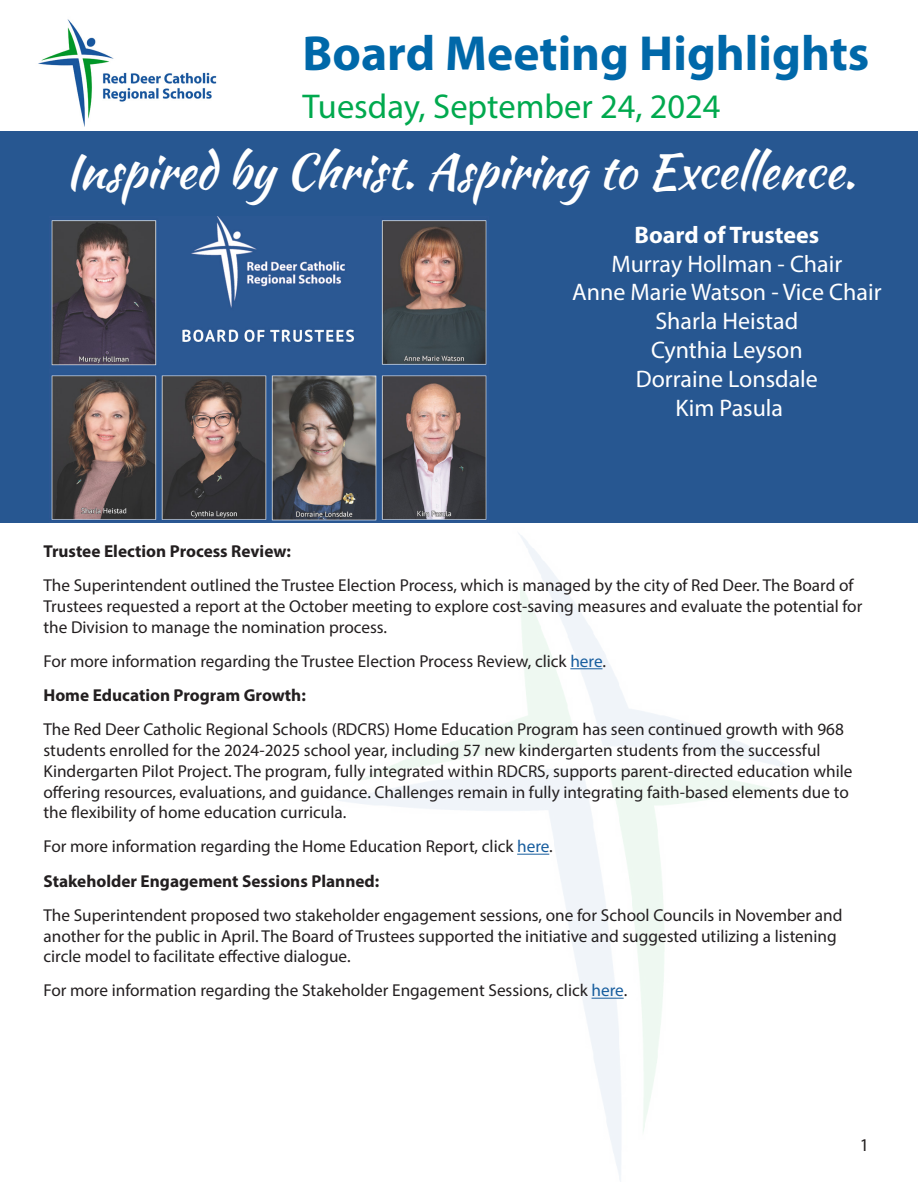
<style>
.page{position:relative;width:918px;height:1188px;background:#fff}
.page>*{position:absolute;margin:0;border:0;box-sizing:border-box;transform-origin:0 0}
.t1{font:700 49.5px "Myriad Pro";color:#0068a9}
.t2{font:48px "Kaushan Script";color:#fff}
.t3{font:34.5px "Myriad Pro";color:#00a94e}
.t4{font:24px/28.8px "Myriad Pro";color:#fff;text-align:center}
.t5{font:18px "Myriad Pro";color:#231f20}
.t6{font:17.25px/20.7px "Myriad Pro";color:#231f20}
.t7{font:700 17.25px "Myriad Pro";color:#231f20}
.s1{font-weight:700}
.s2{color:#175d9e}
</style>
<div class="page">
<img style="left:30px;top:19px;width:197px;height:113px">
<div style="left:0;top:132px;width:918px;height:391px;background:#275791"></div>
<img style="left:51px;top:216px;width:436px;height:305px">
<hr style="left:570px;top:668px;width:32px;height:1px;background:#175d9e">
<hr style="left:517px;top:854px;width:32px;height:1px;background:#175d9e">
<hr style="left:592px;top:998px;width:32px;height:1px;background:#175d9e">
<p class="t1" style="left:302px;top:21px;width:569px">Board Meeting Highlights</p>
<p class="t3" style="left:302px;top:85px;width:420px">Tuesday, September 24, 2024</p>
<p class="t2" style="left:65px;top:136px;width:792px">Inspired by Christ. Aspiring to Excellence.</p>
<p class="t4" style="left:572px;top:220px;width:311px"><span class="s1">Board of Trustees<br></span>Murray Hollman - Chair<br>Anne Marie Watson - Vice Chair<br>Sharla Heistad<br>Cynthia Leyson<br>Dorraine Lonsdale<br>Kim Pasula</p>
<p class="t7" style="left:44px;top:540px;width:249px">Trustee Election Process Review:</p>
<p class="t6" style="left:44px;top:575px;width:820px">The Superintendent outlined the Trustee Election Process, which is managed by the city of Red Deer. The Board of<br>Trustees requested a report at the October meeting to explore cost-saving measures and evaluate the potential for the Division to manage the nomination process.</p>
<p class="t6" style="left:44px;top:651px;width:564px">For more information regarding the Trustee Election Process Review, click <span class="s2">here</span>.</p>
<p class="t7" style="left:44px;top:684px;width:264px">Home Education Program Growth:</p>
<p class="t6" style="left:44px;top:719px;width:810px">The Red Deer Catholic Regional Schools (RDCRS) Home Education Program has seen continued growth with 968 students enrolled for the 2024-2025 school year, including 57 new kindergarten students from the successful Kindergarten Pilot Project. The program, fully integrated within RDCRS, supports parent-directed education while offering resources, evaluations, and guidance. Challenges remain in fully integrating faith-based elements due to the flexibility of home education curricula.</p>
<p class="t6" style="left:44px;top:836px;width:511px">For more information regarding the Home Education Report, click <span class="s2">here</span>.</p>
<p class="t7" style="left:44px;top:870px;width:337px">Stakeholder Engagement Sessions Planned:</p>
<p class="t6" style="left:44px;top:904px;width:801px">The Superintendent proposed two stakeholder engagement sessions, one for School Councils in November and another for the public in April. The Board of Trustees supported the initiative and suggested utilizing a listening circle model to facilitate effective dialogue.</p>
<p class="t6" style="left:44px;top:980px;width:585px">For more information regarding the Stakeholder Engagement Sessions, click <span class="s2">here</span>.</p>
<p class="t5" style="left:860px;top:1134px;width:11px">1</p>
</div>
